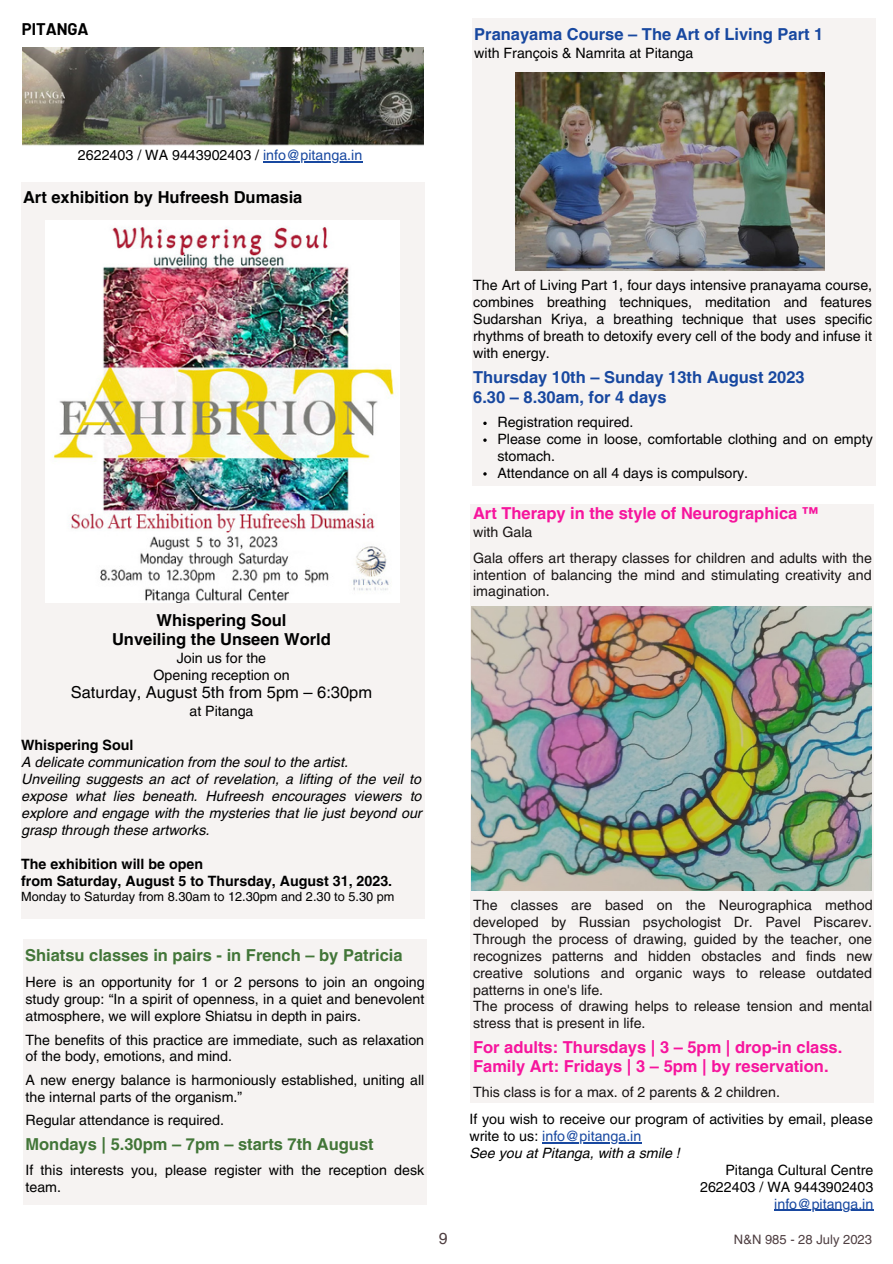
<style>
.page{position:relative;width:893px;height:1264px;background:#fff}
.page>*{position:absolute;margin:0;border:0;box-sizing:border-box;transform-origin:0 0}
.t1{font:700 16.5px "Helvetica LT Pro";color:#ff009d}
.t2{font:700 16.5px "Helvetica LT Pro";color:#1848a0}
.t3{font:700 16.5px "Helvetica LT Pro";color:#427638}
.t4{font:700 16.5px "Helvetica LT Pro";color:#000}
.t5{font:16.5px "Helvetica LT Pro";color:#000}
.t6{font:700 16.5px "Barlow";color:#000}
.t7{font:16.05px "Helvetica LT Pro";color:#4e3e41}
.t8{font:14.25px/16.8px "Helvetica LT Pro";color:#000}
.t9{font:italic 14.25px/17px "Helvetica LT Pro";color:#000;text-align:justify}
.t10{font:700 14.25px "Helvetica LT Pro";color:#000}
.t11{font:14.25px "Helvetica LT Pro";color:#1848a0}
.t12{font:13.05px "Helvetica LT Pro";color:#4e3e41}
.t13{font:12.75px "Helvetica LT Pro";color:#000}
.s1{color:#1848a0}
</style>
<div class="page">
<div style="left:23px;top:939px;width:404px;height:265px;background:#f6f3f2"></div>
<div style="left:21px;top:183px;width:403px;height:736px;background:#f6f3f2"></div>
<img style="left:46px;top:220px;width:353px;height:382px">
<img style="left:23px;top:48px;width:400px;height:98px">
<hr style="left:263px;top:161px;width:99px;height:1px;background:#1848a0">
<div style="left:472px;top:18px;width:403px;height:468px;background:#f6f3f2"></div>
<img style="left:515px;top:72px;width:309px;height:198px">
<img style="left:470px;top:504px;width:403px;height:598px">
<hr style="left:542px;top:1142px;width:99px;height:1px;background:#1848a0">
<hr style="left:774px;top:1209px;width:99px;height:1px;background:#1848a0">
<p class="t6" style="left:22px;top:18px;width:68px">PITANGA</p>
<p class="t2" style="left:474px;top:28px;width:350px">Pranayama Course – The Art of Living Part 1</p>
<p class="t8" style="left:474px;top:46px;width:221px">with François &amp; Namrita at Pitanga</p>
<p class="t8" style="left:78px;top:148px;width:286px">2622403 / WA 9443902403 / <span class="s1">info@pitanga.in</span></p>
<p class="t4" style="left:23px;top:191px;width:281px">Art exhibition by Hufreesh Dumasia</p>
<p class="t4" style="left:156px;top:613px;width:131px">Whispering Soul</p>
<p class="t4" style="left:112px;top:633px;width:220px">Unveiling the Unseen World</p>
<p class="t8" style="left:177px;top:650px;width:91px">Join us for the</p>
<p class="t8" style="left:153px;top:667px;width:138px">Opening reception on</p>
<p class="t5" style="left:71px;top:686px;width:303px">Saturday, August 5th from 5pm – 6:30pm</p>
<p class="t8" style="left:189px;top:704px;width:66px">at Pitanga</p>
<p class="t10" style="left:21px;top:739px;width:114px">Whispering Soul</p>
<p class="t9" style="left:21px;top:754px;width:328px">A delicate communication from the soul to the artist.</p>
<p class="t9" style="left:21px;top:771px;width:402px">Unveiling suggests an act of revelation, a lifting of the veil to expose what lies beneath. Hufreesh encourages viewers to explore and engage with the mysteries that lie just beyond our grasp through these artworks.</p>
<p class="t10" style="left:21px;top:858px;width:183px">The exhibition will be open</p>
<p class="t10" style="left:21px;top:875px;width:372px">from Saturday, August 5 to Thursday, August 31, 2023.</p>
<p class="t13" style="left:21px;top:891px;width:375px">Monday to Saturday from 8.30am to 12.30pm and 2.30 to 5.30 pm</p>
<p class="t3" style="left:25px;top:948px;width:379px">Shiatsu classes in pairs - in French – by Patricia</p>
<p class="t8" style="left:26px;top:975px;width:400px;text-align:justify">Here is an opportunity for 1 or 2 persons to join an ongoing study group: “In a spirit of openness, in a quiet and benevolent atmosphere, we will explore Shiatsu in depth in pairs.</p>
<p class="t8" style="left:26px;top:1032px;width:400px">The benefits of this practice are immediate, such as relaxation of the body, emotions, and mind.</p>
<p class="t8" style="left:26px;top:1072px;width:400px">A new energy balance is harmoniously established, uniting all the internal parts of the organism.”</p>
<p class="t8" style="left:26px;top:1113px;width:200px">Regular attendance is required.</p>
<p class="t3" style="left:26px;top:1138px;width:349px">Mondays | 5.30pm – 7pm – starts 7th August</p>
<p class="t8" style="left:26px;top:1162px;width:400px">If this interests you, please register with the reception desk team.</p>
<p class="t7" style="left:439px;top:1232px;width:10px">9</p>
<p class="t8" style="left:473px;top:278px;width:400px;text-align:justify">The Art of Living Part 1, four days intensive pranayama course, combines breathing techniques, meditation and features Sudarshan Kriya, a breathing technique that uses specific rhythms of breath to detoxify every cell of the body and infuse it with energy.</p>
<p class="t2" style="left:473px;top:371px;width:333px">Thursday 10th – Sunday 13th August 2023</p>
<p class="t2" style="left:473px;top:390px;width:195px">6.30 – 8.30am, for 4 days</p>
<p class="t8" style="left:497px;top:415px;width:137px">Registration required.</p>
<p class="t8" style="left:497px;top:432px;width:377px">Please come in loose, comfortable clothing and on empty stomach.</p>
<p class="t8" style="left:497px;top:466px;width:252px">Attendance on all 4 days is compulsory.</p>
<p class="t1" style="left:473px;top:507px;width:347px">Art Therapy in the style of Neurographica ™</p>
<p class="t8" style="left:473px;top:524px;width:61px">with Gala</p>
<p class="t8" style="left:473px;top:550px;width:400px;text-align:justify">Gala offers art therapy classes for children and adults with the intention of balancing the mind and stimulating creativity and imagination.</p>
<p class="t8" style="left:473px;top:898px;width:401px;text-align:justify">The classes are based on the Neurographica method developed by Russian psychologist Dr. Pavel Piscarev.<br>Through the process of drawing, guided by the teacher, one recognizes patterns and hidden obstacles and finds new creative solutions and organic ways to release outdated patterns in one's life.</p>
<p class="t8" style="left:473px;top:999px;width:400px">The process of drawing helps to release tension and mental stress that is present in life.</p>
<p class="t1" style="left:473px;top:1041px;width:371px">For adults: Thursdays | 3 – 5pm | drop-in class.</p>
<p class="t1" style="left:473px;top:1060px;width:357px">Family Art: Fridays | 3 – 5pm | by reservation.</p>
<p class="t8" style="left:473px;top:1084px;width:308px">This class is for a max. of 2 parents &amp; 2 children.</p>
<p class="t8" style="left:469px;top:1112px;width:405px">If you wish to receive our program of activities by email, please write to us: <span class="s1">info@pitanga.in</span></p>
<p class="t9" style="left:469px;top:1146px;width:212px">See you at Pitanga, with a smile !</p>
<p class="t8" style="left:725px;top:1162px;width:149px">Pitanga Cultural Centre</p>
<p class="t8" style="left:700px;top:1179px;width:175px">2622403 / WA 9443902403</p>
<p class="t11" style="left:774px;top:1198px;width:101px">info@pitanga.in</p>
<p class="t12" style="left:734px;top:1234px;width:140px">N&amp;N 985 - 28 July 2023</p>
</div>
